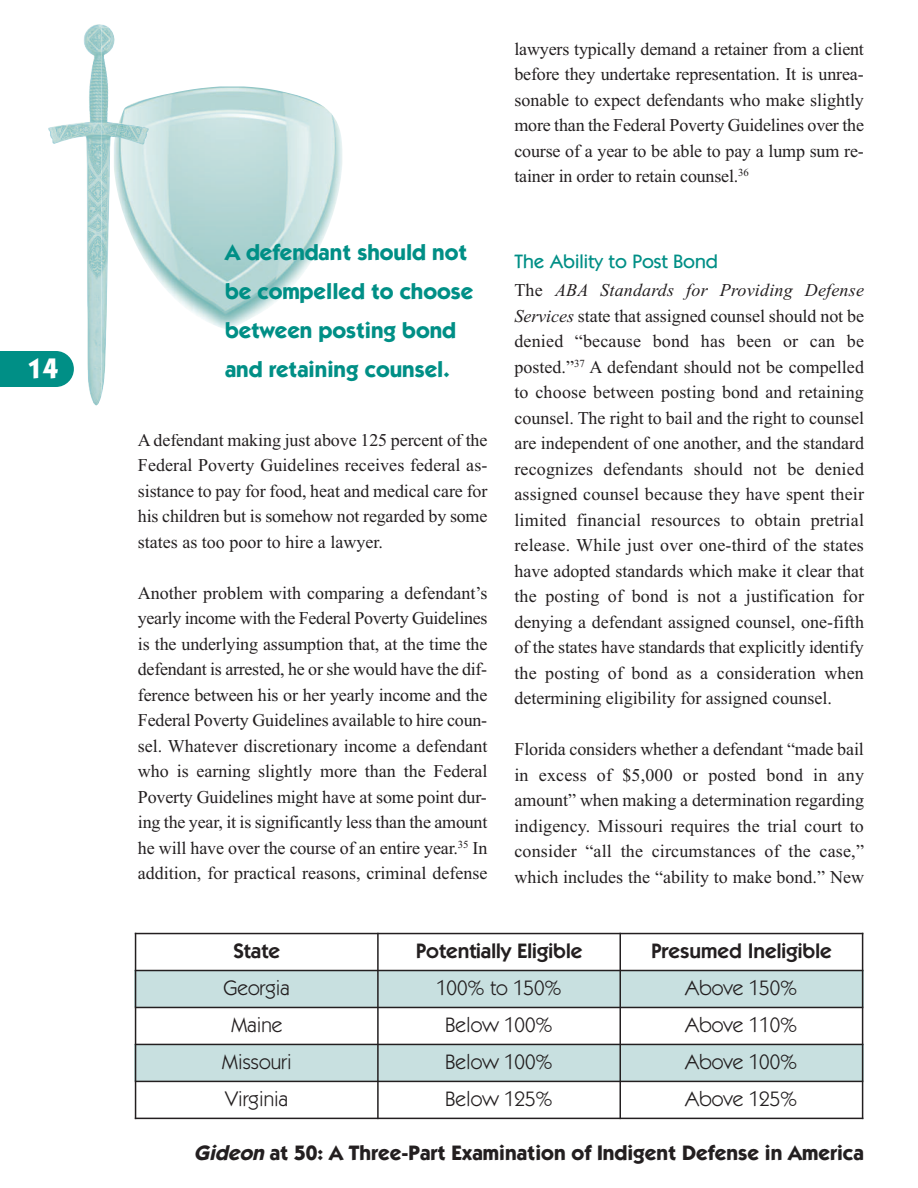
<style>
.page{position:relative;width:918px;height:1188px;background:#fff}
.page>*{position:absolute;margin:0;border:0;box-sizing:border-box;transform-origin:0 0}
.t1{font:700 28.5px "Itc Kabel";color:#fff}
.t2{font:700 22.5px/39px "Itc Kabel";color:#008f86}
.t3{font:21px "Itc Kabel";color:#231f20}
.t4{font:700 21px "Itc Kabel";color:#231f20}
.t5{font:600 21px "Itc Kabel";color:#231f20}
.t6{font:500 19.5px "Itc Kabel";color:#008f86}
.t7{font:18px/25.5px "Times New Roman";color:#231f20;text-align:justify}
.s1{font-style:italic}
</style>
<div class="page">
<div style="left:0;top:351px;width:48px;height:36px;background:#008f86"></div>
<img style="left:119px;top:87px;width:223px;height:242px">
<img style="left:48px;top:24px;width:60px;height:381px">
<img style="left:101px;top:27px;width:18px;height:369px">
<img style="left:115px;top:123px;width:34px;height:22px">
<div style="left:135px;top:971px;width:243px;height:36px;background:#c8e0e0"></div>
<div style="left:378px;top:971px;width:242px;height:36px;background:#c8e0e0"></div>
<div style="left:620px;top:971px;width:243px;height:36px;background:#c8e0e0"></div>
<div style="left:135px;top:1044px;width:243px;height:37px;background:#c8e0e0"></div>
<div style="left:378px;top:1044px;width:242px;height:37px;background:#c8e0e0"></div>
<div style="left:620px;top:1044px;width:243px;height:37px;background:#c8e0e0"></div>
<hr style="left:135px;top:933px;width:1px;height:186px;background:#231f20">
<hr style="left:377px;top:933px;width:2px;height:186px;background:#231f20">
<hr style="left:620px;top:933px;width:1px;height:186px;background:#231f20">
<hr style="left:862px;top:933px;width:1px;height:186px;background:#231f20">
<hr style="left:135px;top:933px;width:728px;height:1px;background:#231f20">
<hr style="left:135px;top:970px;width:728px;height:1px;background:#231f20">
<hr style="left:135px;top:1007px;width:728px;height:1px;background:#231f20">
<hr style="left:135px;top:1044px;width:728px;height:1px;background:#231f20">
<hr style="left:135px;top:1081px;width:728px;height:1px;background:#231f20">
<hr style="left:135px;top:1118px;width:728px;height:1px;background:#231f20">
<h1 class="t1" style="left:27px;top:358px;width:33px">14</h1>
<p class="t2" style="left:225px;top:235px;width:250px">A defendant should not be compelled to choose between posting bond and retaining counsel.</p>
<p class="t7" style="left:138px;top:427px;width:351px">A defendant making just above 125 percent of the Federal Poverty Guidelines receives federal as&shy;sistance to pay for food, heat and medical care for his children but is somehow not regarded by some states as too poor to hire a lawyer.</p>
<p class="t7" style="left:138px;top:580px;width:351px">Another problem with comparing a defendant’s yearly income with the Federal Poverty Guidelines is the underlying assumption that, at the time the defendant is arrested, he or she would have the dif&shy;ference between his or her yearly income and the Federal Poverty Guidelines available to hire coun&shy;sel. Whatever discretionary income a defendant who is earning slightly more than the Federal Poverty Guidelines might have at some point dur&shy;ing the year, it is significantly less than the amount he will have over the course of an entire year.<sup>35</sup> In addition, for practical reasons, criminal defense</p>
<p class="t7" style="left:514px;top:36px;width:351px">lawyers typically demand a retainer from a client before they undertake representation. It is unrea&shy;sonable to expect defendants who make slightly more than the Federal Poverty Guidelines over the course of a year to be able to pay a lump sum re&shy;tainer in order to retain counsel.<sup>36</sup></p>
<p class="t6" style="left:514px;top:254px;width:205px">The Ability to Post Bond</p>
<p class="t7" style="left:514px;top:277px;width:351px">The <span class="s1">ABA Standards for Providing Defense Services</span> state that assigned counsel should not be denied “because bond has been or can be posted.”<sup>37</sup> A defendant should not be compelled to choose between posting bond and retaining counsel. The right to bail and the right to counsel are independent of one another, and the standard recognizes defendants should not be denied assigned counsel because they have spent their limited financial resources to obtain pretrial release. While just over one-third of the states have adopted standards which make it clear that the posting of bond is not a justification for denying a defendant assigned counsel, one-fifth of the states have standards that explicitly identify the posting of bond as a consideration when determining eligibility for assigned counsel.</p>
<p class="t7" style="left:514px;top:736px;width:351px">Florida considers whether a defendant “made bail in excess of $5,000 or posted bond in any amount” when making a determination regarding indigency. Missouri requires the trial court to consider “all the circumstances of the case,” which includes the “ability to make bond.” New</p>
<p class="t5" style="left:233px;top:943px;width:48px">State</p>
<p class="t5" style="left:416px;top:943px;width:168px">Potentially Eligible</p>
<p class="t5" style="left:651px;top:943px;width:182px">Presumed Ineligible</p>
<p class="t3" style="left:223px;top:980px;width:68px">Georgia</p>
<p class="t3" style="left:436px;top:980px;width:127px">100% to 150%</p>
<p class="t3" style="left:685px;top:980px;width:114px">Above 150%</p>
<p class="t3" style="left:231px;top:1017px;width:53px">Maine</p>
<p class="t3" style="left:445px;top:1017px;width:109px">Below 100%</p>
<p class="t3" style="left:685px;top:1017px;width:114px">Above 110%</p>
<p class="t3" style="left:222px;top:1054px;width:71px">Missouri</p>
<p class="t3" style="left:445px;top:1054px;width:109px">Below 100%</p>
<p class="t3" style="left:685px;top:1054px;width:114px">Above 100%</p>
<p class="t3" style="left:225px;top:1091px;width:64px">Virginia</p>
<p class="t3" style="left:445px;top:1091px;width:109px">Below 125%</p>
<p class="t3" style="left:685px;top:1091px;width:114px">Above 125%</p>
<p class="t4" style="left:194px;top:1145px;width:672px"><span class="s1">Gideon</span>at 50: A Three-Part Examination of Indigent Defense in America</p>
</div>
